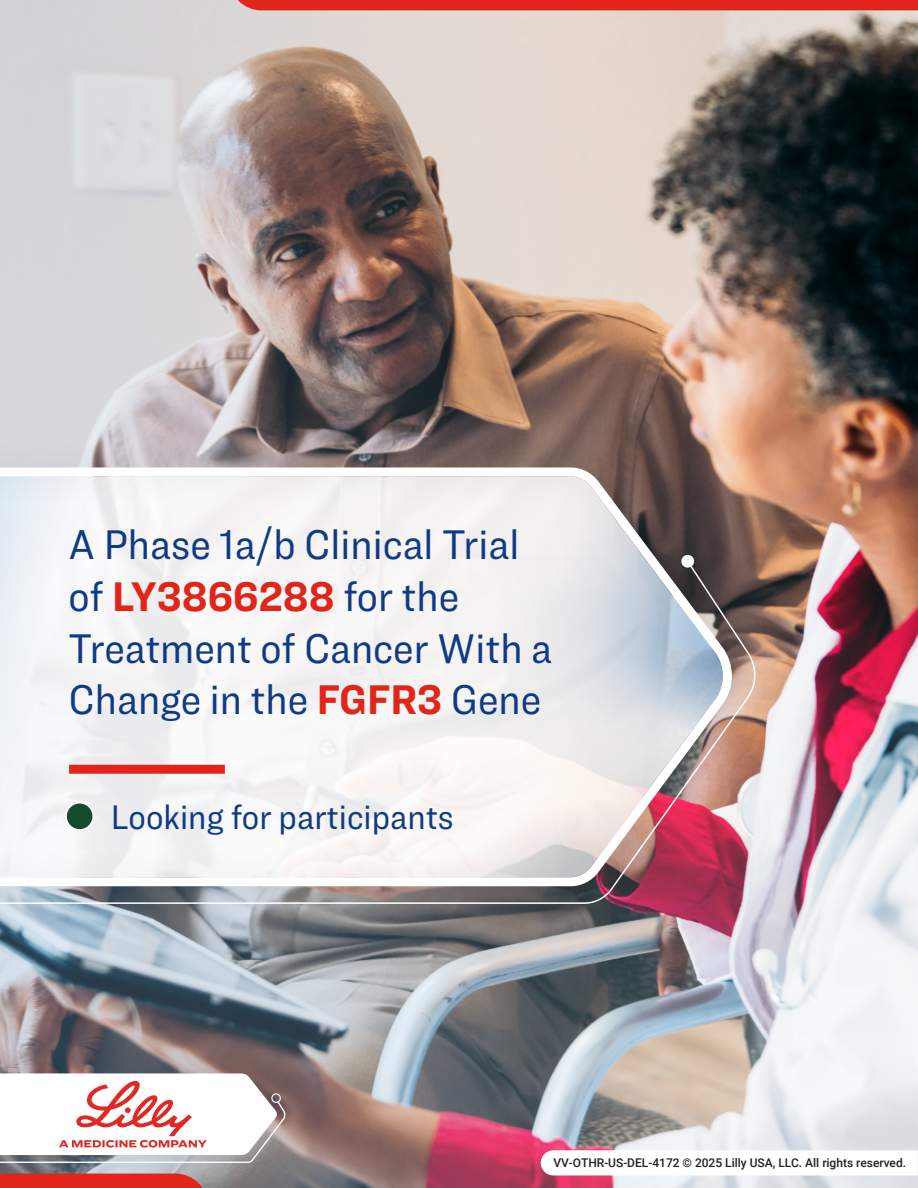
<style>
.page{position:relative;width:918px;height:1188px;background:#fff}
.page>*{position:absolute;margin:0;border:0;box-sizing:border-box;transform-origin:0 0}
.t1{font:43.05px/51.6px "Ringside Narrow";color:#0f3a85}
.t2{font:35.55px "Ringside Narrow";color:#0f3a85}
.t3{font:500 12px "Roboto";color:#231f20}
.s1{font-weight:700;color:#e1251b}
</style>
<div class="page">
<img style="left:0;top:0;width:918px;height:1188px">
<div style="left:229px;top:0;width:689px;height:10px;background:#e1251b"></div>
<svg style="left:541px;top:1150px;width:377px;height:25px"></svg>
<img style="left:0;top:422px;width:777px;height:509px">
<svg style="left:0;top:467px;width:732px;height:92px;fill:#f3f1f1"></svg>
<svg style="left:0;top:559px;width:759px;height:346px"></svg>
<svg style="left:680px;top:554px;width:15px;height:15px"></svg>
<img style="left:0;top:1032px;width:319px;height:156px">
<div style="left:0;top:1174px;width:208px;height:14px;background:#e1251b"></div>
<svg style="left:0;top:1073px;width:287px;height:91px"></svg>
<p class="t1" style="left:69px;top:518px;width:485px">A Phase 1a/b Clinical Trial of <span class="s1">LY3866288</span> for the<br>Treatment of Cancer With a<br>Change in the <span class="s1">FGFR3</span> Gene</p>
<p class="t2" style="left:111px;top:792px;width:344px">Looking for participants</p>
<p class="t3" style="left:553px;top:1155px;width:354px">VV-OTHR-US-DEL-4172 © 2025 Lilly USA, LLC. All rights reserved.</p>
</div>
